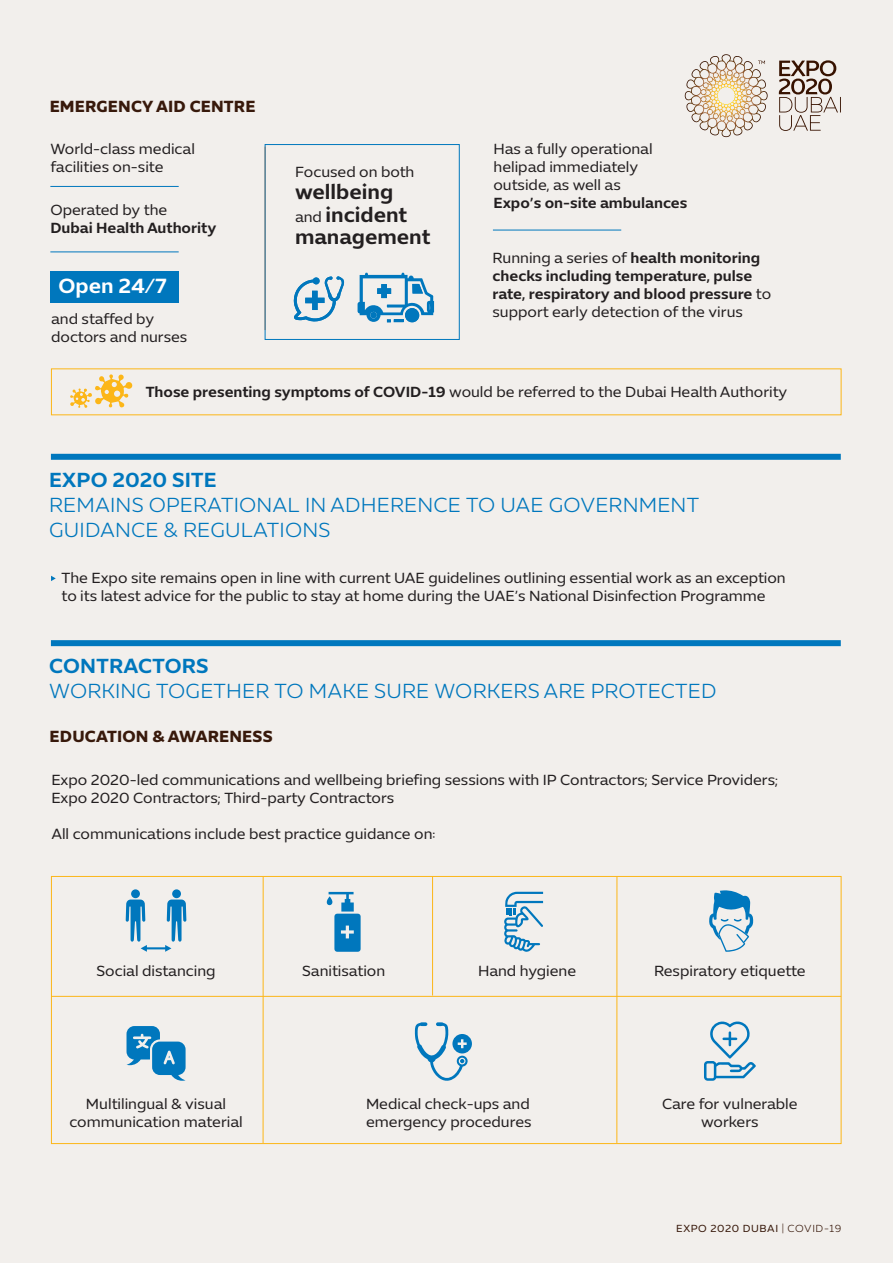
<style>
.page{position:relative;width:893px;height:1263px;background:#fff}
.page>*{position:absolute;margin:0;border:0;box-sizing:border-box;transform-origin:0 0}
.t1{font:600 21px/22.5px "Expo Sans";color:#231f20}
.t2{font:600 21px "Expo Sans";color:#fff}
.t3{font:300 20.85px/25px "Expo Sans";letter-spacing:.01em;color:#0077bd}
.t4{font:600 20.85px "Expo Sans";letter-spacing:.01em;color:#0077bd}
.t5{font:700 16.5px "Expo Sans";letter-spacing:.01em;color:#38190b}
.t6{font:15px/18px "Expo Sans";color:#231f20}
.t7{font:600 15px/18px "Expo Sans";color:#231f20}
.t8{font:10.5px "Expo Sans";letter-spacing:.06em;color:#38190b}
.s1{font-weight:400;font-size:15px}
.s2{font-weight:400}
.s3{font-weight:600}
.s4{font-weight:300}
</style>
<div class="page">
<div style="left:0;top:0;width:892px;height:1263px;background:#f2efec"></div>
<hr style="left:50px;top:186px;width:129px;height:1px;background:#0077bd">
<hr style="left:493px;top:230px;width:128px;height:1px;background:#0077bd">
<hr style="left:50px;top:252px;width:129px;height:1px;background:#0077bd">
<div style="left:50px;top:271px;width:128px;height:31px;background:#0077bd"></div>
<svg style="left:358px;top:273px;width:76px;height:49px"></svg>
<svg style="left:293px;top:276px;width:51px;height:46px"></svg>
<div style="left:265px;top:144px;width:195px;height:196px;border:1px solid #0077bd"></div>
<div style="left:51px;top:454px;width:790px;height:6px;background:#0077bd"></div>
<svg style="left:779px;top:60px;width:62px;height:71px"></svg>
<svg style="left:685px;top:54px;width:81px;height:83px"></svg>
<div style="left:51px;top:640px;width:790px;height:6px;background:#0077bd"></div>
<svg style="left:70px;top:374px;width:63px;height:34px"></svg>
<svg style="left:51px;top:576px;width:5px;height:5px"></svg>
<div style="left:131px;top:889px;width:9px;height:9px;background:#0077bd;border-radius:50%"></div>
<div style="left:172px;top:889px;width:9px;height:9px;background:#0077bd;border-radius:50%"></div>
<svg style="left:126px;top:899px;width:60px;height:53px"></svg>
<svg style="left:327px;top:892px;width:34px;height:60px"></svg>
<svg style="left:504px;top:892px;width:39px;height:60px"></svg>
<svg style="left:709px;top:890px;width:44px;height:62px"></svg>
<svg style="left:127px;top:1026px;width:59px;height:55px"></svg>
<svg style="left:415px;top:1022px;width:57px;height:59px"></svg>
<svg style="left:704px;top:1021px;width:52px;height:60px"></svg>
<hr style="left:263px;top:877px;width:1px;height:266px;background:#fcb618">
<hr style="left:432px;top:877px;width:1px;height:118px;background:#fcb618">
<hr style="left:616px;top:877px;width:1px;height:266px;background:#fcb618">
<hr style="left:51px;top:996px;width:790px;height:1px;background:#fcb618">
<p class="t5" style="left:50px;top:96px;width:207px">EMERGENCY AID CENTRE</p>
<p class="t6" style="left:50px;top:140px;width:146px">World-class medical facilities on-site</p>
<p class="t6" style="left:50px;top:201px;width:118px">Operated by the</p>
<p class="t7" style="left:50px;top:219px;width:168px">Dubai Health Authority</p>
<h1 class="t2" style="left:59px;top:273px;width:110px">Open 24/7</h1>
<p class="t6" style="left:51px;top:310px;width:138px">and staffed by doctors and nurses</p>
<p class="t6" style="left:295px;top:163px;width:121px">Focused on both</p>
<h1 class="t1" style="left:295px;top:181px;width:137px">wellbeing<br><span class="s1">and</span> incident management</h1>
<p class="t6" style="left:493px;top:140px;width:161px">Has a fully operational helipad immediately outside, as well as</p>
<p class="t7" style="left:493px;top:194px;width:195px">Expo’s on-site ambulances</p>
<p class="t7" style="left:493px;top:249px;width:280px"><span class="s2">Running a series of</span> health monitoring checks including temperature, pulse rate, respiratory and blood pressure <span class="s2">to support early detection of the virus</span></p>
<p class="t6" style="left:146px;top:383px;width:643px"><span class="s3">Those presenting symptoms of COVID-19</span> would be referred to the Dubai Health Authority</p>
<h2 class="t4" style="left:49px;top:467px;width:169px">EXPO 2020 SITE</h2>
<h2 class="t3" style="left:49px;top:492px;width:651px">REMAINS OPERATIONAL IN ADHERENCE TO UAE GOVERNMENT<br>GUIDANCE &amp; REGULATIONS</h2>
<p class="t6" style="left:62px;top:569px;width:726px">The Expo site remains open in line with current UAE guidelines outlining essential work as an exception to its latest advice for the public to stay at home during the UAE’s National Disinfection Programme</p>
<h2 class="t4" style="left:49px;top:654px;width:161px">CONTRACTORS</h2>
<h2 class="t3" style="left:49px;top:678px;width:669px">WORKING TOGETHER TO MAKE SURE WORKERS ARE PROTECTED</h2>
<p class="t5" style="left:50px;top:727px;width:225px">EDUCATION &amp; AWARENESS</p>
<p class="t6" style="left:51px;top:770px;width:728px">Expo 2020-led communications and wellbeing briefing sessions with IP Contractors; Service Providers;<br>Expo 2020 Contractors; Third-party Contractors</p>
<p class="t6" style="left:51px;top:824px;width:386px">All communications include best practice guidance on:</p>
<p class="t6" style="left:96px;top:962px;width:121px">Social distancing</p>
<p class="t6" style="left:302px;top:962px;width:85px">Sanitisation</p>
<p class="t6" style="left:478px;top:962px;width:100px">Hand hygiene</p>
<p class="t6" style="left:654px;top:962px;width:153px">Respiratory etiquette</p>
<p class="t6" style="left:69px;top:1095px;width:175px;text-align:center">Multilingual &amp; visual communication material</p>
<p class="t6" style="left:366px;top:1095px;width:167px">Medical check-ups and emergency procedures</p>
<p class="t6" style="left:662px;top:1095px;width:137px;text-align:center">Care for vulnerable workers</p>
<p class="t8" style="left:676px;top:1222px;width:167px">EXPO 2020 DUBAI <span class="s4">| COVID-19</span></p>
</div>
